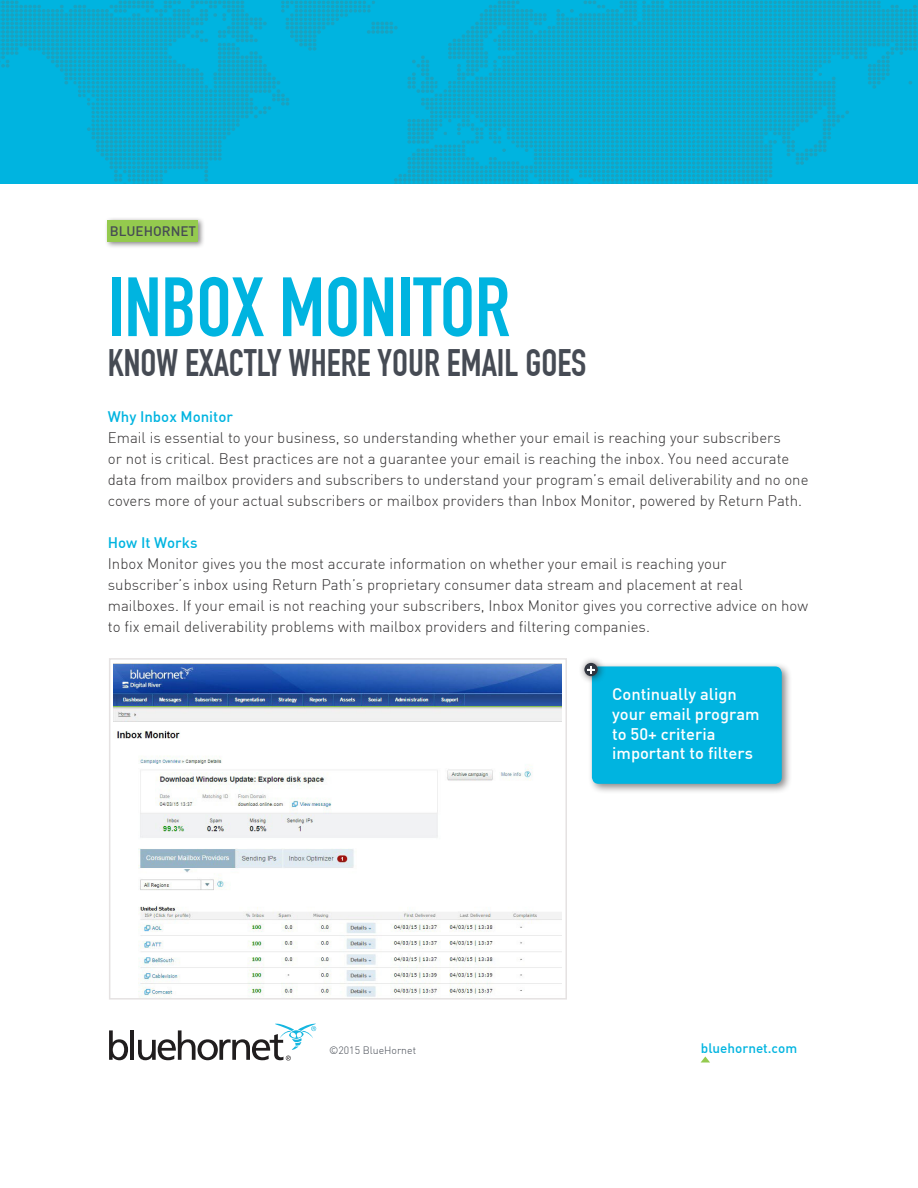
<style>
.page{position:relative;width:918px;height:1188px;background:#fff}
.page>*{position:absolute;margin:0;border:0;box-sizing:border-box;transform-origin:0 0}
.t1{font:82.5px "DIN Engschrift Std";color:#00b4e0}
.Sub_Title{font:37.5px "DIN Engschrift Std";color:#464b54}
.Blue_Call_Out{font:500 16.5px/19.8px "DIN";color:#fff}
.Body{font:300 15px/21px "DIN";color:#312f30}
.t2{font:500 15px "DIN";color:#00b4e0}
.t3{font:500 13.5px "DIN";color:#00b4e0}
.green_box_section_ti{font:500 13.5px "DIN";color:#464b54}
.t4{font:300 10.5px "DIN";color:#464b54}
</style>
<div class="page">
<svg style="left:109px;top:1030px;width:19px;height:30px"></svg>
<hr style="left:131px;top:1030px;width:3px;height:30px;background:#201d1e">
<svg style="left:138px;top:1023px;width:179px;height:38px"></svg>
<svg style="left:0;top:0;width:918px;height:184px;background:#08add5"></svg>
<svg style="left:367px;top:22px;width:31px;height:12px"></svg>
<svg style="left:0;top:1px;width:334px;height:181px;background:#06afd7"></svg>
<svg style="left:448px;top:1px;width:99px;height:79px;background:#09acd4"></svg>
<svg style="left:394px;top:56px;width:40px;height:128px;background:#06aed7"></svg>
<svg style="left:556px;top:1px;width:140px;height:24px;background:#0babd1"></svg>
<svg style="left:742px;top:1px;width:176px;height:183px;background:#07aed6"></svg>
<img style="left:281px;top:1px;width:94px;height:7px">
<img style="left:719px;top:51px;width:76px;height:8px">
<img style="left:696px;top:1px;width:99px;height:7px">
<img style="left:114px;top:43px;width:58px;height:8px">
<img style="left:73px;top:26px;width:99px;height:8px">
<img style="left:588px;top:140px;width:103px;height:8px">
<img style="left:579px;top:102px;width:112px;height:4px">
<img style="left:579px;top:64px;width:112px;height:4px">
<img style="left:579px;top:26px;width:112px;height:3px">
<img style="left:797px;top:26px;width:48px;height:12px">
<img style="left:173px;top:81px;width:49px;height:12px">
<img style="left:435px;top:81px;width:50px;height:12px">
<img style="left:123px;top:130px;width:49px;height:9px">
<img style="left:693px;top:130px;width:52px;height:9px">
<div style="left:104px;top:217px;width:101px;height:32px;background:#231f20;opacity:.54"></div>
<div style="left:108px;top:220px;width:90px;height:22px;background:#94ca4e"></div>
<svg style="left:701px;top:1057px;width:9px;height:6px"></svg>
<img style="left:113px;top:664px;width:448px;height:333px">
<div style="left:109px;top:658px;width:458px;height:342px;border:2px solid #e5e2e2"></div>
<div style="left:587px;top:662px;width:206px;height:133px;background:#231f20;opacity:.54"></div>
<div style="left:592px;top:666px;width:190px;height:118px;background:#00b4e0;border-radius:7px"></div>
<div style="left:578px;top:657px;width:28px;height:28px;background:#231f20;opacity:.75"></div>
<svg style="left:584px;top:663px;width:14px;height:13px"></svg>
<p class="green_box_section_ti" style="left:110px;top:222px;width:88px">BLUEHORNET</p>
<p class="t1" style="left:108px;top:259px;width:404px">INBOX MONITOR</p>
<p class="Sub_Title" style="left:108px;top:341px;width:480px">KNOW EXACTLY WHERE YOUR EMAIL GOES</p>
<p class="t2" style="left:108px;top:407px;width:127px">Why Inbox Monitor</p>
<p class="Body" style="left:108px;top:426px;width:702px">Email is essential to your business, so understanding whether your email is reaching your subscribers<br>or not is critical. Best practices are not a guarantee your email is reaching the inbox. You need accurate data from mailbox providers and subscribers to understand your program’s email deliverability and no one covers more of your actual subscribers or mailbox providers than Inbox Monitor, powered by Return Path.</p>
<p class="t2" style="left:108px;top:533px;width:91px">How It Works</p>
<p class="Body" style="left:108px;top:552px;width:702px">Inbox Monitor gives you the most accurate information on whether your email is reaching your subscriber’s inbox using Return Path’s proprietary consumer data stream and placement at real mailboxes. If your email is not reaching your subscribers, Inbox Monitor gives you corrective advice on how to fix email deliverability problems with mailbox providers and filtering companies.</p>
<p class="t4" style="left:329px;top:1044px;width:89px">©2015 BlueHornet</p>
<p class="Blue_Call_Out" style="left:612px;top:684px;width:149px">Continually align your email program to 50+ criteria important to filters</p>
<p class="t3" style="left:701px;top:1040px;width:98px">bluehornet.com</p>
</div>
